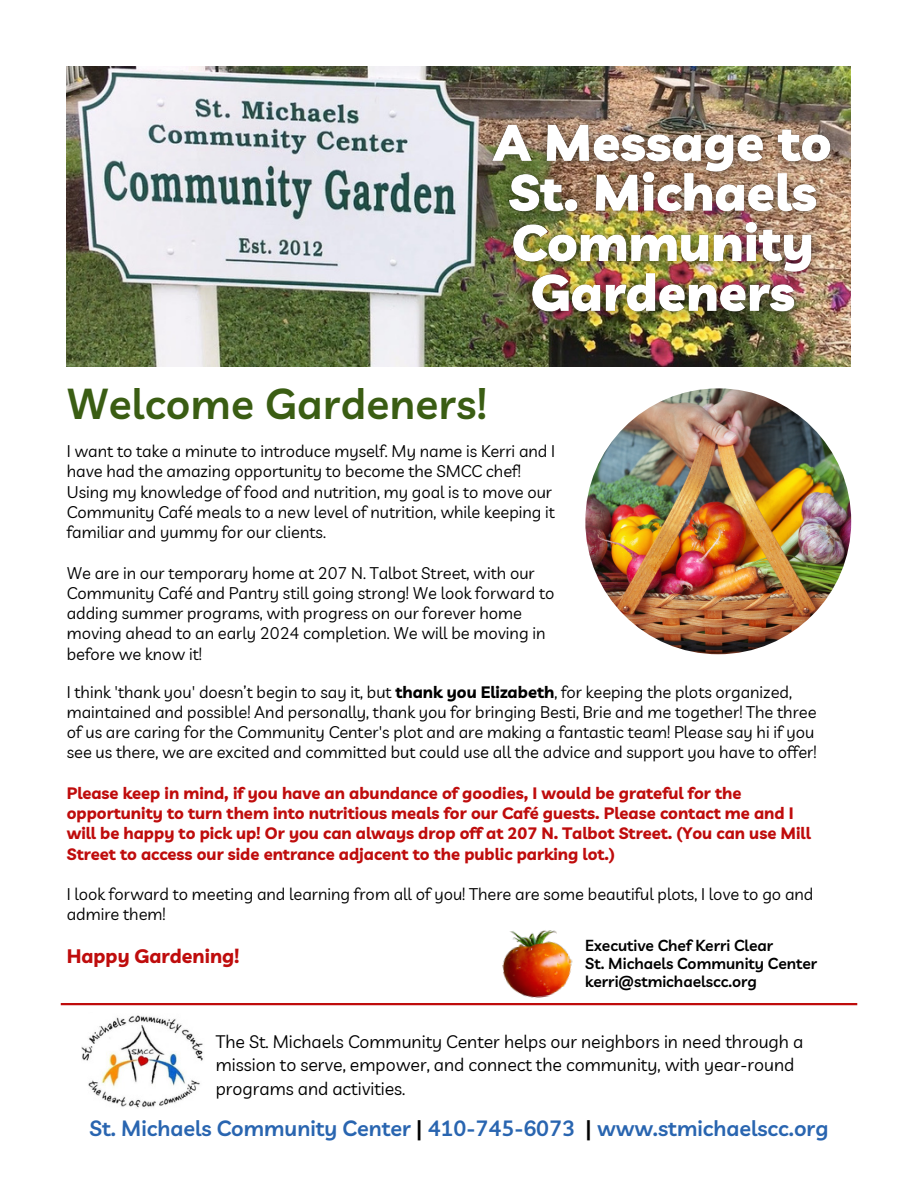
<style>
.page{position:relative;width:918px;height:1188px;background:#fff}
.page>*{position:absolute;margin:0;border:0;box-sizing:border-box;transform-origin:0 0}
.t1{font:600 42.15px "Livvic";letter-spacing:.01em;color:#3a5d13}
.t2{font:600 21.6px "Livvic";color:#2965b0}
.t3{font:700 19.5px "Livvic";color:#bf0c0c}
.t4{font:17.7px/23.2px "Livvic";color:#000}
.t5{font:16.5px/20.2px "Livvic";color:#000}
.t6{font:700 16.5px/20.2px "Livvic";color:#bf0c0c}
.t7{font:600 15.6px "Livvic";color:#000}
.s1{font-weight:700}
.s2{color:#000}
</style>
<div class="page">
<img style="left:585px;top:388px;width:266px;height:266px;border-radius:50%">
<img style="left:82px;top:1015px;width:121px;height:93px">
<hr style="left:61px;top:1003px;width:796px;height:2px;background:#bf0c0c">
<img style="left:502px;top:930px;width:71px;height:68px">
<img style="left:67px;top:66px;width:784px;height:301px">
<img style="left:473px;top:94px;width:378px;height:252px">
<p class="t1" style="left:67px;top:376px;width:422px">Welcome Gardeners!</p>
<p class="t5" style="left:67px;top:441px;width:490px">I want to take a minute to introduce myself. My name is Kerri and I have had the amazing opportunity to become the SMCC chef!</p>
<p class="t5" style="left:67px;top:481px;width:490px">Using my knowledge of food and nutrition, my goal is to move our<br>Community Café meals to a new level of nutrition, while keeping it familiar and yummy for our clients.</p>
<p class="t5" style="left:67px;top:562px;width:489px">We are in our temporary home at 207 N. Talbot Street, with our Community Café and Pantry still going strong! We look forward to adding summer programs, with progress on our forever home moving ahead to an early 2024 completion. We will be moving in before we know it!</p>
<p class="t5" style="left:67px;top:681px;width:751px">I think 'thank you' doesn’t begin to say it, but <span class="s1">thank you Elizabeth</span>, for keeping the plots organized, maintained and possible! And personally, thank you for bringing Besti, Brie and me together! The three of us are caring for the Community Center's plot and are making a fantastic team! Please say hi if you see us there, we are excited and committed but could use all the advice and support you have to offer!</p>
<p class="t6" style="left:67px;top:782px;width:745px">Please keep in mind, if you have an abundance of goodies, I would be grateful for the opportunity to turn them into nutritious meals for our Café guests. Please contact me and I will be happy to pick up! Or you can always drop off at 207 N. Talbot Street. (You can use Mill Street to access our side entrance adjacent to the public parking lot.)</p>
<p class="t5" style="left:67px;top:884px;width:748px">I look forward to meeting and learning from all of you! There are some beautiful plots, I love to go and admire them!</p>
<p class="t3" style="left:67px;top:943px;width:174px">Happy Gardening!</p>
<p class="t7" style="left:585px;top:935px;width:189px">Executive Chef Kerri Clear</p>
<p class="t7" style="left:585px;top:953px;width:233px">St. Michaels Community Center</p>
<p class="t7" style="left:585px;top:971px;width:173px">kerri@stmichaelscc.org</p>
<p class="t4" style="left:216px;top:1030px;width:589px">The St. Michaels Community Center helps our neighbors in need through a mission to serve, empower, and connect the community, with year-round programs and activities.</p>
<p class="t2" style="left:89px;top:1114px;width:741px">St. Michaels Community Center <span class="s2">|</span> 410-745-6073 <span class="s2">|</span> www.stmichaelscc.org</p>
</div>
